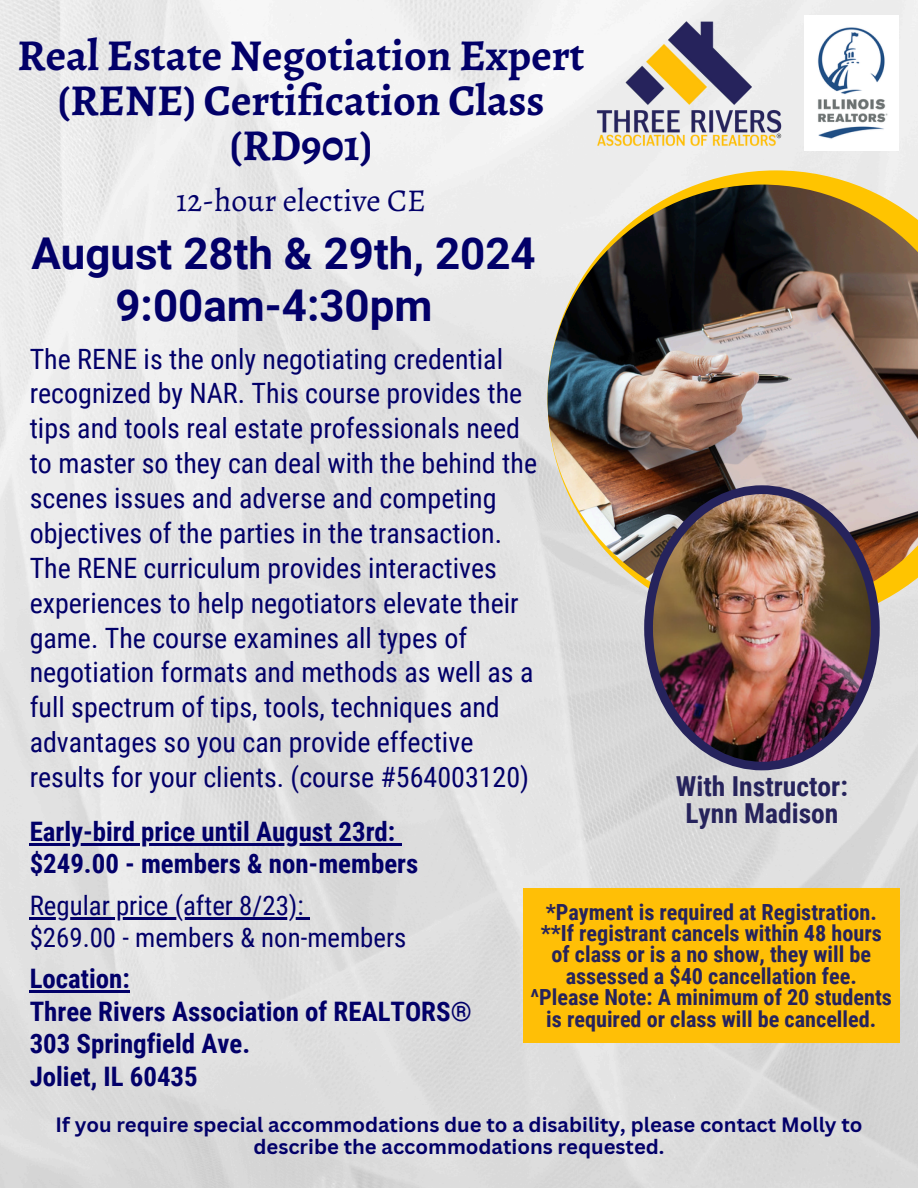
<style>
.page{position:relative;width:918px;height:1188px;background:#fff}
.page>*{position:absolute;margin:0;border:0;box-sizing:border-box;transform-origin:0 0}
.t1{font:700 44.1px/45px "Alegreya";color:#020069;text-align:center}
.t2{font:700 43.8px "Roboto";color:#020069}
.t3{font:31.8px "Alegreya";color:#020069}
.t4{font:28.05px/34.8px "Roboto Condensed";color:#020069}
.t5{font:700 27.6px/27px "Roboto Condensed";color:#26235c;text-align:center}
.t6{font:700 26.85px/32.7px "Roboto Condensed";color:#020069}
.t7{font:26.85px/32.7px "Roboto Condensed";color:#020069}
.t8{font:700 22.2px/21.5px "Roboto Condensed";color:#26235c;text-align:center}
.t9{font:700 20.25px/21.3px "Canva Sans";color:#020069;text-align:center}
</style>
<div class="page">
<img style="left:0;top:0;width:918px;height:1188px">
<svg style="left:548px;top:170px;width:370px;height:457px;background:#ebdfb4"></svg>
<img style="left:548px;top:185px;width:370px;height:428px">
<img style="left:592px;top:13px;width:199px;height:158px">
<img style="left:804px;top:15px;width:95px;height:135px">
<img style="left:644px;top:485px;width:236px;height:285px">
<hr style="left:30px;top:990px;width:100px;height:3px;background:#020069">
<hr style="left:30px;top:843px;width:365px;height:2px;background:#020069">
<svg style="left:395px;top:843px;width:7px;height:2px"></svg>
<div style="left:523px;top:888px;width:376px;height:155px;background:#ffbf06"></div>
<hr style="left:30px;top:917px;width:274px;height:2px;background:#020069">
<svg style="left:304px;top:917px;width:6px;height:2px"></svg>
<h1 class="t1" style="left:17px;top:33px;width:569px">Real Estate Negotiation Expert (RENE) Certification Class (RD901)</h1>
<p class="t3" style="left:176px;top:179px;width:251px">12-hour elective CE</p>
<h4 class="t2" style="left:31px;top:229px;width:506px">August 28th &amp; 29th, 2024</h4>
<p class="t2" style="left:115px;top:281px;width:318px">9:00am-4:30pm</p>
<p class="t4" style="left:30px;top:342px;width:509px">The RENE is the only negotiating credential recognized by NAR. This course provides the tips and tools real estate professionals need to master so they can deal with the behind the scenes issues and adverse and competing objectives of the parties in the transaction.<br>The RENE curriculum provides interactives experiences to help negotiators elevate their game. The course examines all types of negotiation formats and methods as well as a full spectrum of tips, tools, techniques and advantages so you can provide effective results for your clients. (course #564003120)</p>
<h3 class="t6" style="left:30px;top:815px;width:390px">Early-bird price until August 23rd: $249.00 - members &amp; non-members</h3>
<h3 class="t5" style="left:676px;top:773px;width:174px">With Instructor:<br>Lynn Madison</h3>
<p class="t7" style="left:30px;top:889px;width:378px">Regular price (after 8/23):<br>$269.00 - members &amp; non-members</p>
<h3 class="t8" style="left:546px;top:901px;width:333px">*Payment is required at Registration.</h3>
<p class="t8" style="left:541px;top:923px;width:343px">**If registrant cancels within 48 hours of class or is a no show, they will be assessed a $40 cancellation fee.</p>
<p class="t8" style="left:531px;top:987px;width:363px">^Please Note: A minimum of 20 students is required or class will be cancelled.</p>
<h1 class="t6" style="left:30px;top:963px;width:444px">Location:<br>Three Rivers Association of REALTORS®<br>303 Springfield Ave.<br>Joliet, IL 60435</h1>
<h4 class="t9" style="left:55px;top:1114px;width:809px">If you require special accommodations due to a disability, please contact Molly to describe the accommodations requested.</h4>
</div>
